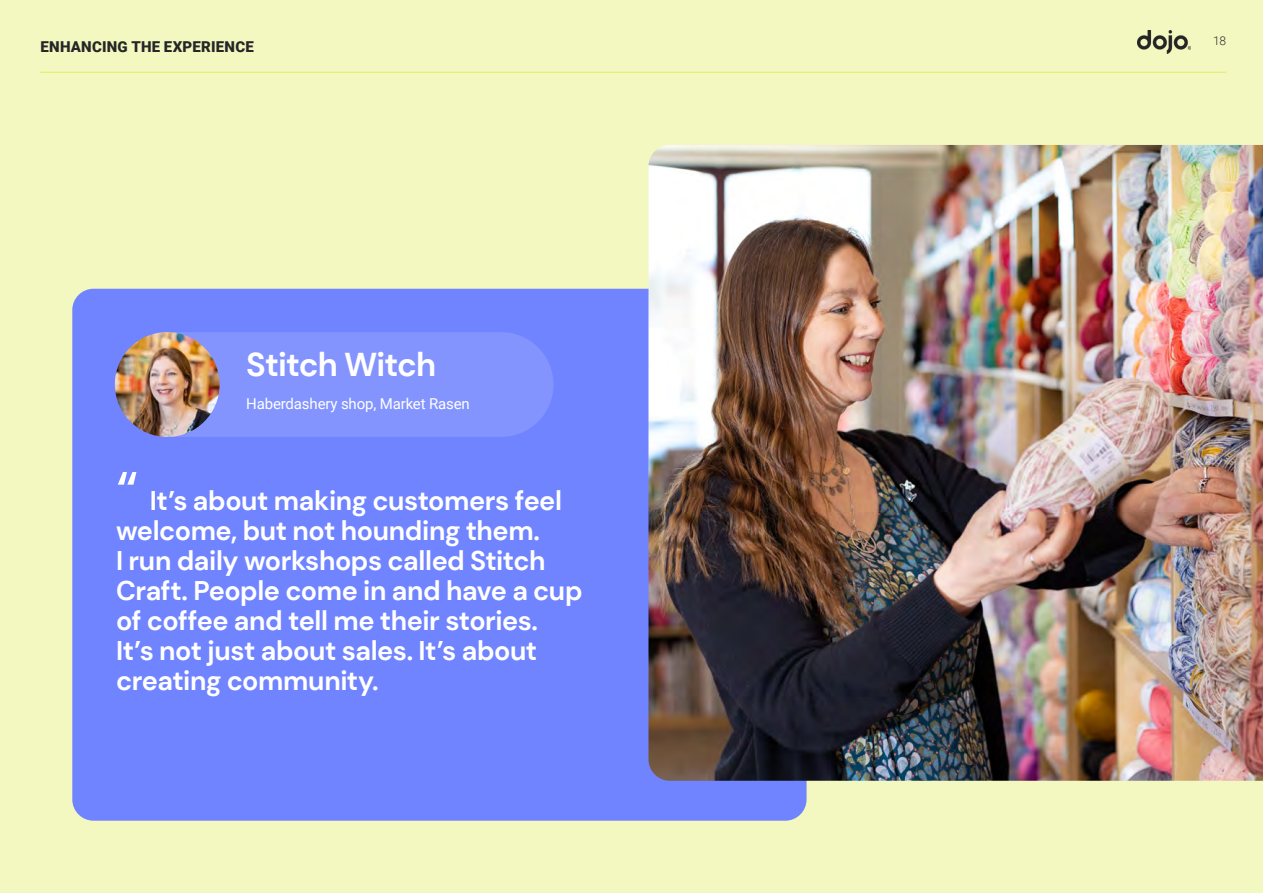
<style>
.page{position:relative;width:1263px;height:893px;background:#f3f7c0}
.page>*{position:absolute;margin:0;border:0;box-sizing:border-box;transform-origin:0 0}
.t1{font:700 33px "DM Sans";letter-spacing:-.025em;color:#fff}
.t2{font:700 27px/30px "DM Sans";letter-spacing:-.015em;color:#fff}
.t3{font:15px "Roboto";letter-spacing:-.01em;color:#fff}
.t4{font:900 15px "Roboto";letter-spacing:.015em;color:#252625}
.t5{font:300 12px "Roboto";color:#2c2d2c}
.s1{font-weight:500;font-size:54px}
</style>
<div class="page">
<div style="left:72px;top:289px;width:734px;height:532px;background:#7084ff;border-radius:21px"></div>
<img style="left:648px;top:145px;width:615px;height:636px">
<div style="left:115px;top:332px;width:438px;height:105px;background:#8394ff;border-radius:52px"></div>
<img style="left:115px;top:332px;width:105px;height:105px;border-radius:52px">
<hr style="left:40px;top:72px;width:1186px;height:1px;background:#e3ed60">
<img style="left:1138px;top:31px;width:53px;height:23px">
<p class="t4" style="left:40px;top:36px;width:215px">ENHANCING THE EXPERIENCE</p>
<p class="t1" style="left:246px;top:344px;width:191px">Stitch Witch</p>
<p class="t3" style="left:246px;top:393px;width:225px">Haberdashery shop, Market Rasen</p>
<p class="t2" style="left:116px;top:485px;width:468px"><span class="s1">“</span> It’s about making customers feel welcome, but not hounding them.<br>I run daily workshops called Stitch<br>Craft. People come in and have a cup of coffee and tell me their stories.<br>It’s not just about sales. It’s about creating community.</p>
<p class="t5" style="left:1213px;top:32px;width:14px">18</p>
</div>
